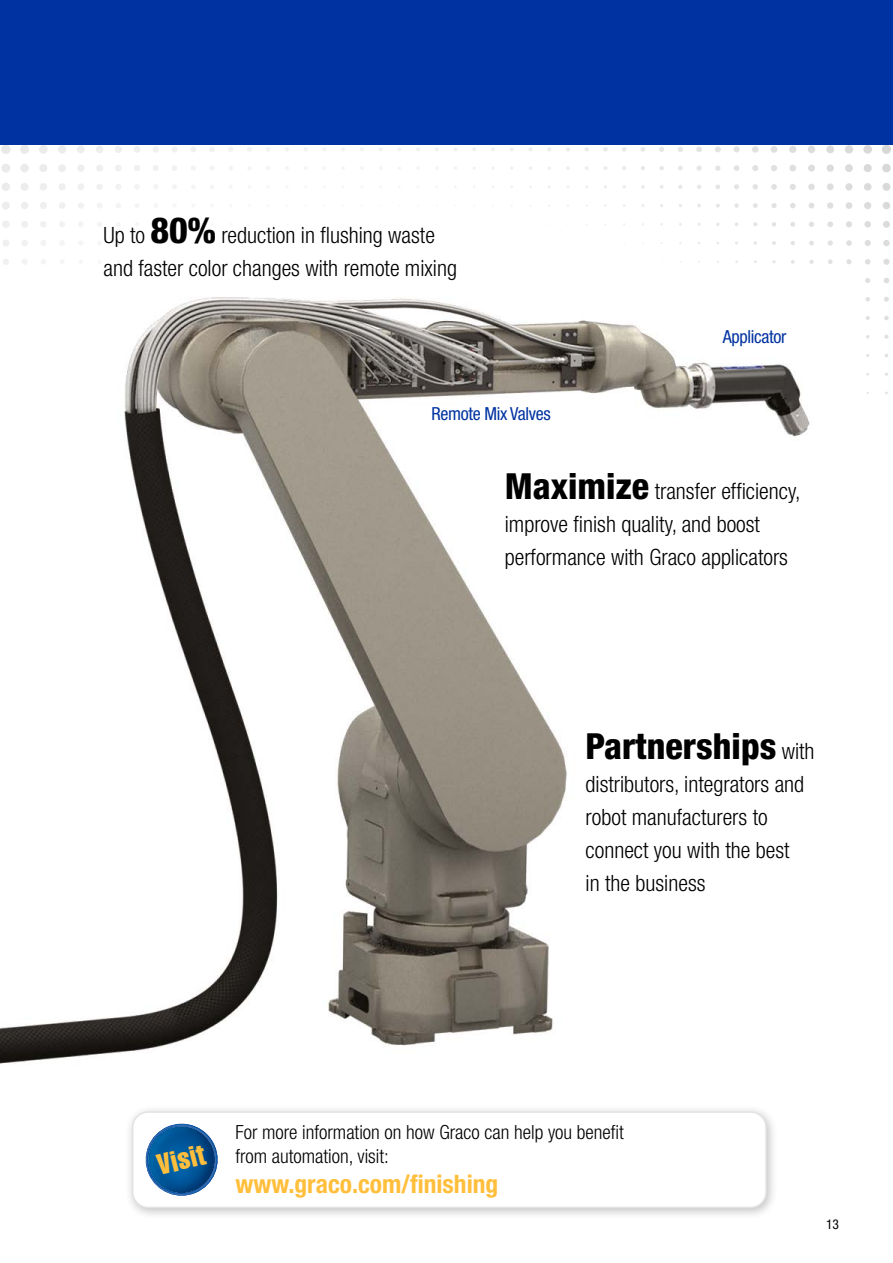
<style>
.page{position:relative;width:893px;height:1263px;background:#fff}
.page>*{position:absolute;margin:0;border:0;box-sizing:border-box;transform-origin:0 0}
.t1{font:800 condensed 36px "Helvetica Neue LT Std";color:#000}
.t2{font:28.8px "Helvetica LT Std Comp";color:#ffbf3c}
.t3{font:700 condensed 25.5px "Helvetica Neue LT Std";color:#ffbf3c}
.t4{font:300 condensed 22.5px/33px "Helvetica Neue LT Std";color:#000}
.t5{font:300 condensed 19.5px/24px "Helvetica Neue LT Std";color:#000}
.t6{font:condensed 18px "Helvetica Neue LT Std";letter-spacing:-.02em;color:#0033a1}
.t7{font:condensed 13.5px "Helvetica Neue LT Std";color:#000}
.s1{font-weight:800;font-size:36px}
.s2{font-weight:300;font-size:22.5px}
</style>
<div class="page">
<svg style="left:547px;top:147px;width:4px;height:4px"></svg>
<svg style="left:566px;top:147px;width:4px;height:4px"></svg>
<svg style="left:566px;top:166px;width:4px;height:4px"></svg>
<svg style="left:585px;top:147px;width:4px;height:5px"></svg>
<svg style="left:603px;top:147px;width:5px;height:5px"></svg>
<svg style="left:622px;top:147px;width:5px;height:5px"></svg>
<svg style="left:622px;top:166px;width:4px;height:4px"></svg>
<svg style="left:640px;top:147px;width:5px;height:5px"></svg>
<svg style="left:641px;top:166px;width:4px;height:4px"></svg>
<svg style="left:641px;top:185px;width:4px;height:4px"></svg>
<svg style="left:659px;top:147px;width:5px;height:5px"></svg>
<svg style="left:659px;top:166px;width:5px;height:4px"></svg>
<svg style="left:660px;top:185px;width:4px;height:4px"></svg>
<svg style="left:678px;top:147px;width:5px;height:5px"></svg>
<svg style="left:678px;top:166px;width:5px;height:4px"></svg>
<svg style="left:678px;top:185px;width:4px;height:4px"></svg>
<svg style="left:696px;top:146px;width:6px;height:6px"></svg>
<svg style="left:696px;top:166px;width:6px;height:5px"></svg>
<svg style="left:697px;top:185px;width:4px;height:4px"></svg>
<svg style="left:715px;top:146px;width:6px;height:6px"></svg>
<svg style="left:715px;top:165px;width:5px;height:6px"></svg>
<svg style="left:715px;top:184px;width:5px;height:5px"></svg>
<svg style="left:716px;top:204px;width:4px;height:4px"></svg>
<svg style="left:733px;top:146px;width:7px;height:7px"></svg>
<svg style="left:734px;top:165px;width:5px;height:6px"></svg>
<svg style="left:734px;top:184px;width:5px;height:5px"></svg>
<svg style="left:734px;top:203px;width:5px;height:5px"></svg>
<svg style="left:752px;top:146px;width:7px;height:7px"></svg>
<svg style="left:752px;top:165px;width:6px;height:6px"></svg>
<svg style="left:753px;top:184px;width:5px;height:6px"></svg>
<svg style="left:753px;top:203px;width:5px;height:5px"></svg>
<svg style="left:753px;top:222px;width:4px;height:4px"></svg>
<svg style="left:771px;top:146px;width:6px;height:7px"></svg>
<svg style="left:771px;top:165px;width:6px;height:6px"></svg>
<svg style="left:771px;top:184px;width:6px;height:6px"></svg>
<svg style="left:771px;top:203px;width:6px;height:5px"></svg>
<svg style="left:772px;top:222px;width:4px;height:5px"></svg>
<svg style="left:772px;top:241px;width:4px;height:4px"></svg>
<svg style="left:789px;top:146px;width:7px;height:7px"></svg>
<svg style="left:789px;top:165px;width:7px;height:6px"></svg>
<svg style="left:790px;top:184px;width:6px;height:6px"></svg>
<svg style="left:790px;top:203px;width:6px;height:5px"></svg>
<svg style="left:790px;top:222px;width:5px;height:5px"></svg>
<svg style="left:791px;top:241px;width:4px;height:4px"></svg>
<svg style="left:791px;top:260px;width:4px;height:4px"></svg>
<svg style="left:808px;top:146px;width:7px;height:7px"></svg>
<svg style="left:808px;top:165px;width:7px;height:7px"></svg>
<svg style="left:808px;top:184px;width:7px;height:6px"></svg>
<svg style="left:808px;top:203px;width:6px;height:6px"></svg>
<svg style="left:809px;top:222px;width:5px;height:5px"></svg>
<svg style="left:809px;top:241px;width:5px;height:4px"></svg>
<svg style="left:809px;top:260px;width:5px;height:4px"></svg>
<svg style="left:826px;top:145px;width:8px;height:8px"></svg>
<svg style="left:826px;top:164px;width:8px;height:8px"></svg>
<svg style="left:827px;top:183px;width:7px;height:7px"></svg>
<svg style="left:827px;top:202px;width:6px;height:7px"></svg>
<svg style="left:827px;top:221px;width:6px;height:6px"></svg>
<svg style="left:828px;top:240px;width:5px;height:6px"></svg>
<svg style="left:828px;top:259px;width:5px;height:5px"></svg>
<svg style="left:845px;top:145px;width:8px;height:9px"></svg>
<svg style="left:845px;top:164px;width:8px;height:8px"></svg>
<svg style="left:845px;top:183px;width:8px;height:7px"></svg>
<svg style="left:846px;top:202px;width:6px;height:7px"></svg>
<svg style="left:846px;top:221px;width:6px;height:6px"></svg>
<svg style="left:846px;top:240px;width:6px;height:6px"></svg>
<svg style="left:846px;top:259px;width:5px;height:5px"></svg>
<svg style="left:863px;top:145px;width:9px;height:9px"></svg>
<svg style="left:864px;top:164px;width:8px;height:8px"></svg>
<svg style="left:864px;top:183px;width:7px;height:8px"></svg>
<svg style="left:864px;top:202px;width:7px;height:7px"></svg>
<svg style="left:864px;top:221px;width:7px;height:7px"></svg>
<svg style="left:865px;top:240px;width:6px;height:6px"></svg>
<svg style="left:865px;top:259px;width:5px;height:6px"></svg>
<svg style="left:865px;top:278px;width:5px;height:5px"></svg>
<svg style="left:865px;top:297px;width:5px;height:5px"></svg>
<svg style="left:866px;top:316px;width:4px;height:4px"></svg>
<svg style="left:882px;top:145px;width:9px;height:9px"></svg>
<svg style="left:882px;top:164px;width:9px;height:8px"></svg>
<svg style="left:882px;top:183px;width:8px;height:8px"></svg>
<svg style="left:883px;top:202px;width:7px;height:7px"></svg>
<svg style="left:883px;top:221px;width:7px;height:7px"></svg>
<svg style="left:883px;top:240px;width:7px;height:6px"></svg>
<svg style="left:883px;top:259px;width:6px;height:6px"></svg>
<svg style="left:884px;top:278px;width:5px;height:5px"></svg>
<svg style="left:884px;top:297px;width:5px;height:5px"></svg>
<svg style="left:884px;top:316px;width:5px;height:4px"></svg>
<svg style="left:884px;top:335px;width:4px;height:4px"></svg>
<svg style="left:304px;top:147px;width:4px;height:4px"></svg>
<svg style="left:285px;top:147px;width:4px;height:4px"></svg>
<svg style="left:266px;top:147px;width:4px;height:4px"></svg>
<svg style="left:247px;top:147px;width:5px;height:5px"></svg>
<svg style="left:228px;top:147px;width:5px;height:5px"></svg>
<svg style="left:229px;top:166px;width:4px;height:4px"></svg>
<svg style="left:209px;top:147px;width:6px;height:5px"></svg>
<svg style="left:210px;top:166px;width:4px;height:4px"></svg>
<svg style="left:190px;top:147px;width:6px;height:5px"></svg>
<svg style="left:191px;top:166px;width:5px;height:4px"></svg>
<svg style="left:172px;top:146px;width:5px;height:6px"></svg>
<svg style="left:172px;top:166px;width:5px;height:5px"></svg>
<svg style="left:172px;top:185px;width:5px;height:4px"></svg>
<svg style="left:153px;top:146px;width:6px;height:6px"></svg>
<svg style="left:153px;top:165px;width:6px;height:6px"></svg>
<svg style="left:154px;top:185px;width:4px;height:4px"></svg>
<svg style="left:134px;top:146px;width:6px;height:7px"></svg>
<svg style="left:134px;top:165px;width:6px;height:6px"></svg>
<svg style="left:135px;top:184px;width:5px;height:5px"></svg>
<svg style="left:115px;top:146px;width:7px;height:7px"></svg>
<svg style="left:115px;top:165px;width:6px;height:6px"></svg>
<svg style="left:116px;top:184px;width:5px;height:6px"></svg>
<svg style="left:116px;top:203px;width:5px;height:5px"></svg>
<svg style="left:96px;top:146px;width:7px;height:7px"></svg>
<svg style="left:96px;top:165px;width:7px;height:6px"></svg>
<svg style="left:97px;top:184px;width:6px;height:6px"></svg>
<svg style="left:97px;top:203px;width:5px;height:5px"></svg>
<svg style="left:97px;top:222px;width:5px;height:4px"></svg>
<svg style="left:77px;top:146px;width:8px;height:7px"></svg>
<svg style="left:77px;top:165px;width:7px;height:7px"></svg>
<svg style="left:78px;top:184px;width:6px;height:6px"></svg>
<svg style="left:78px;top:203px;width:6px;height:5px"></svg>
<svg style="left:78px;top:222px;width:5px;height:5px"></svg>
<svg style="left:58px;top:145px;width:8px;height:8px"></svg>
<svg style="left:58px;top:164px;width:8px;height:8px"></svg>
<svg style="left:59px;top:183px;width:7px;height:7px"></svg>
<svg style="left:59px;top:202px;width:6px;height:7px"></svg>
<svg style="left:59px;top:222px;width:6px;height:5px"></svg>
<svg style="left:60px;top:241px;width:4px;height:4px"></svg>
<svg style="left:39px;top:145px;width:9px;height:9px"></svg>
<svg style="left:39px;top:164px;width:8px;height:8px"></svg>
<svg style="left:40px;top:183px;width:7px;height:8px"></svg>
<svg style="left:40px;top:202px;width:7px;height:7px"></svg>
<svg style="left:40px;top:221px;width:6px;height:6px"></svg>
<svg style="left:41px;top:240px;width:5px;height:6px"></svg>
<svg style="left:41px;top:259px;width:5px;height:5px"></svg>
<svg style="left:20px;top:145px;width:9px;height:9px"></svg>
<svg style="left:20px;top:164px;width:9px;height:8px"></svg>
<svg style="left:21px;top:183px;width:8px;height:8px"></svg>
<svg style="left:21px;top:202px;width:7px;height:7px"></svg>
<svg style="left:21px;top:221px;width:7px;height:7px"></svg>
<svg style="left:22px;top:240px;width:6px;height:6px"></svg>
<svg style="left:22px;top:259px;width:5px;height:5px"></svg>
<svg style="left:1px;top:145px;width:10px;height:9px"></svg>
<svg style="left:1px;top:164px;width:9px;height:9px"></svg>
<svg style="left:2px;top:183px;width:8px;height:8px"></svg>
<svg style="left:2px;top:202px;width:8px;height:7px"></svg>
<svg style="left:2px;top:221px;width:8px;height:7px"></svg>
<svg style="left:3px;top:240px;width:6px;height:6px"></svg>
<svg style="left:3px;top:259px;width:6px;height:6px"></svg>
<div style="left:0;top:0;width:893px;height:145px;background:#0033a1"></div>
<img style="left:0;top:297px;width:810px;height:767px">
<div style="left:124px;top:1104px;width:654px;height:116px;background:#000;opacity:.25"></div>
<div style="left:133px;top:1112px;width:633px;height:95px;background:#fff;border-radius:15px"></div>
<div style="left:132px;top:1111px;width:635px;height:97px;border:2px solid #e3e3e3;border-radius:15px"></div>
<img style="left:145px;top:1124px;width:73px;height:72px">
<p class="t4" style="left:103px;top:218px;width:355px">Up to <span class="s1">80%</span> reduction in flushing waste and faster color changes with remote mixing</p>
<p class="t6" style="left:432px;top:403px;width:121px">Remote Mix Valves</p>
<p class="t6" style="left:723px;top:326px;width:65px">Applicator</p>
<p class="t4" style="left:505px;top:474px;width:297px"><span class="s1">Maximize</span> transfer efficiency, improve finish quality, and boost performance with Graco applicators</p>
<h1 class="t1" style="left:586px;top:724px;width:230px">Partnerships <span class="s2">with</span></h1>
<p class="t4" style="left:586px;top:768px;width:220px">distributors, integrators and robot manufacturers to connect you with the best in the business</p>
<p class="t2" style="left:153px;top:1148px;width:50px;rotate:-14deg">Visit</p>
<p class="t5" style="left:235px;top:1120px;width:390px">For more information on how Graco can help you benefit from automation, visit:</p>
<p class="t3" style="left:235px;top:1168px;width:264px">www.graco.com/finishing</p>
<p class="t7" style="left:826px;top:1216px;width:14px">13</p>
</div>
